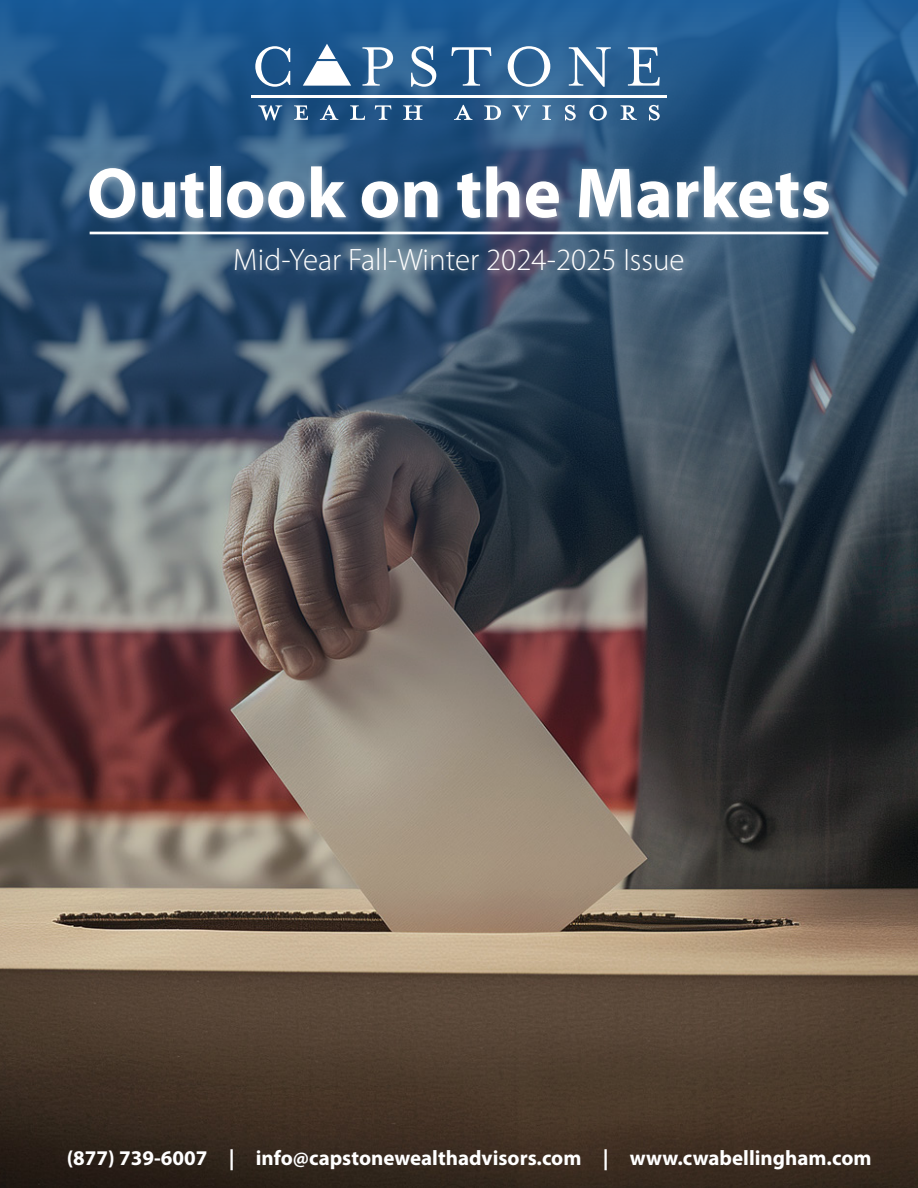
<style>
.page{position:relative;width:918px;height:1188px;background:#fff}
.page>*{position:absolute;margin:0;border:0;box-sizing:border-box;transform-origin:0 0}
.t1{font:700 71.55px "Myriad Pro";color:#fff}
.t2{font:300 31.05px "Myriad Pro";color:#fff}
.t3{font:700 21px "Myriad Pro";color:#fff}
</style>
<div class="page">
<img style="left:0;top:0;width:918px;height:1188px">
<div style="left:86px;top:162px;width:751px;height:116px;background:#fff;opacity:.45"></div>
<hr style="left:90px;top:232px;width:738px;height:2px;background:#fff">
<hr style="left:251px;top:95px;width:416px;height:2px;background:#fff">
<svg style="left:303px;top:44px;width:48px;height:42px"></svg>
<svg style="left:255px;top:46px;width:35px;height:41px"></svg>
<svg style="left:362px;top:47px;width:31px;height:39px"></svg>
<svg style="left:411px;top:46px;width:25px;height:41px"></svg>
<svg style="left:451px;top:47px;width:40px;height:39px"></svg>
<svg style="left:508px;top:46px;width:42px;height:41px"></svg>
<svg style="left:569px;top:47px;width:42px;height:40px"></svg>
<svg style="left:628px;top:47px;width:32px;height:39px"></svg>
<svg style="left:258px;top:105px;width:24px;height:15px"></svg>
<svg style="left:294px;top:105px;width:14px;height:15px"></svg>
<svg style="left:320px;top:105px;width:18px;height:15px"></svg>
<svg style="left:350px;top:105px;width:15px;height:15px"></svg>
<svg style="left:375px;top:105px;width:16px;height:15px"></svg>
<svg style="left:403px;top:105px;width:19px;height:15px"></svg>
<svg style="left:454px;top:105px;width:18px;height:15px"></svg>
<svg style="left:484px;top:105px;width:17px;height:15px"></svg>
<svg style="left:512px;top:105px;width:19px;height:15px"></svg>
<svg style="left:542px;top:105px;width:9px;height:15px"></svg>
<svg style="left:565px;top:105px;width:11px;height:15px"></svg>
<svg style="left:589px;top:105px;width:18px;height:15px"></svg>
<svg style="left:621px;top:105px;width:16px;height:15px"></svg>
<svg style="left:649px;top:105px;width:11px;height:15px"></svg>
<p class="t1" style="left:87px;top:146px;width:746px">Outlook on the Markets</p>
<p class="t2" style="left:233px;top:241px;width:453px">Mid-Year Fall-Winter 2024-2025 Issue</p>
<p class="t3" style="left:67px;top:1144px;width:806px">(877) 739-6007 | info@capstonewealthadvisors.com | www.cwabellingham.com</p>
</div>
